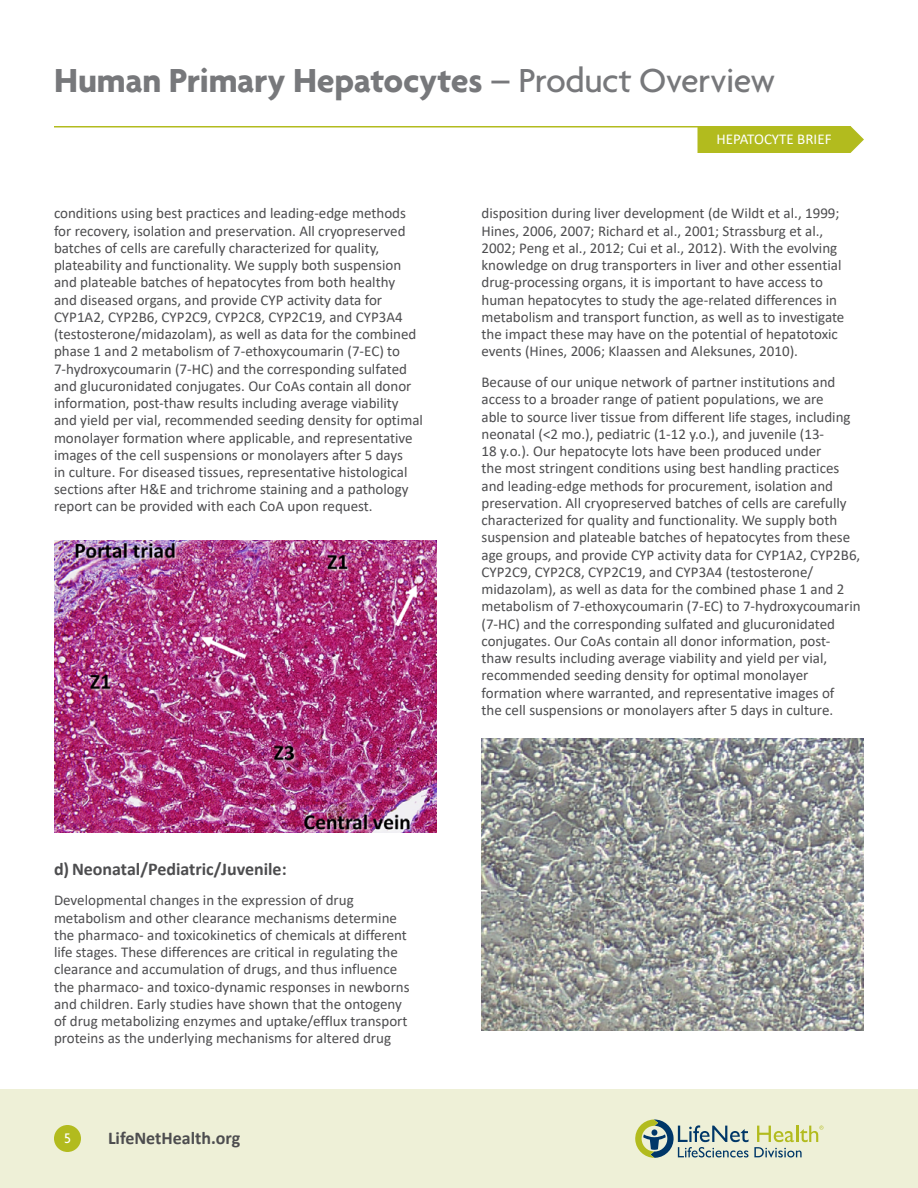
<style>
.page{position:relative;width:918px;height:1188px;background:#fff}
.page>*{position:absolute;margin:0;border:0;box-sizing:border-box;transform-origin:0 0}
.t1{font:700 36px "Agenda";letter-spacing:-.01em;color:#77787b}
.t2{font:700 18px "Calibri";color:#4d4d4f}
.t3{font:15px/17.2px "Calibri";color:#4d4d4f}
.t4{font:15px "Calibri";color:#fff}
.t5{font:500 15px "Agenda";color:#fff}
.s1{font-weight:500}
</style>
<div class="page">
<div style="left:0;top:1089px;width:918px;height:99px;background:#eef0d7"></div>
<svg style="left:635px;top:1119px;width:188px;height:39px"></svg>
<div style="left:697px;top:126px;width:167px;height:27px;background:#b2bb1e"></div>
<div style="left:54px;top:1125px;width:27px;height:27px;background:#b2bb1e;border-radius:50%"></div>
<hr style="left:54px;top:126px;width:796px;height:2px;background:#b2bb1e">
<img style="left:54px;top:540px;width:382px;height:292px">
<img style="left:482px;top:738px;width:382px;height:292px">
<h1 class="t1" style="left:54px;top:58px;width:723px">Human Primary Hepatocytes <span class="s1">– Product Overview</span></h1>
<p class="t3" style="left:54px;top:204px;width:371px">conditions using best practices and leading-edge methods for recovery, isolation and preservation. All cryopreserved batches of cells are carefully characterized for quality, plateability and functionality. We supply both suspension and plateable batches of hepatocytes from both healthy<br>and diseased organs, and provide CYP activity data for CYP1A2, CYP2B6, CYP2C9, CYP2C8, CYP2C19, and CYP3A4 (testosterone/midazolam), as well as data for the combined phase 1 and 2 metabolism of 7-ethoxycoumarin (7-EC) to 7-hydroxycoumarin (7-HC) and the corresponding sulfated and glucuronidated conjugates. Our CoAs contain all donor information, post-thaw results including average viability and yield per vial, recommended seeding density for optimal monolayer formation where applicable, and representative images of the cell suspensions or monolayers after 5 days<br>in culture. For diseased tissues, representative histological sections after H&amp;E and trichrome staining and a pathology report can be provided with each CoA upon request.</p>
<p class="t2" style="left:54px;top:856px;width:234px">d)Neonatal/Pediatric/Juvenile:</p>
<p class="t3" style="left:54px;top:891px;width:357px">Developmental changes in the expression of drug metabolism and other clearance mechanisms determine the pharmaco- and toxicokinetics of chemicals at different life stages. These differences are critical in regulating the clearance and accumulation of drugs, and thus influence the pharmaco- and toxico-dynamic responses in newborns and children. Early studies have shown that the ontogeny of drug metabolizing enzymes and uptake/efflux transport proteins as the underlying mechanisms for altered drug</p>
<p class="t5" style="left:64px;top:1129px;width:8px">5</p>
<p class="t2" style="left:108px;top:1126px;width:134px">LifeNetHealth.org</p>
<p class="t4" style="left:716px;top:129px;width:117px">HEPATOCYTE BRIEF</p>
<p class="t3" style="left:482px;top:204px;width:364px">disposition during liver development (de Wildt et al., 1999; Hines, 2006, 2007; Richard et al., 2001; Strassburg et al., 2002; Peng et al., 2012; Cui et al., 2012). With the evolving knowledge on drug transporters in liver and other essential drug-processing organs, it is important to have access to human hepatocytes to study the age-related differences in metabolism and transport function, as well as to investigate the impact these may have on the potential of hepatotoxic events (Hines, 2006; Klaassen and Aleksunes, 2010).</p>
<p class="t3" style="left:482px;top:373px;width:381px">Because of our unique network of partner institutions and access to a broader range of patient populations, we are<br>able to source liver tissue from different life stages, including neonatal (&lt;2 mo.), pediatric (1-12 y.o.), and juvenile (13-<br>18 y.o.). Our hepatocyte lots have been produced under<br>the most stringent conditions using best handling practices and leading-edge methods for procurement, isolation and preservation. All cryopreserved batches of cells are carefully characterized for quality and functionality. We supply both suspension and plateable batches of hepatocytes from these age groups, and provide CYP activity data for CYP1A2, CYP2B6, CYP2C9, CYP2C8, CYP2C19, and CYP3A4 (testosterone/ midazolam), as well as data for the combined phase 1 and 2 metabolism of 7-ethoxycoumarin (7-EC) to 7-hydroxycoumarin (7-HC) and the corresponding sulfated and glucuronidated conjugates. Our CoAs contain all donor information, post&shy;thaw results including average viability and yield per vial, recommended seeding density for optimal monolayer formation where warranted, and representative images of<br>the cell suspensions or monolayers after 5 days in culture.</p>
</div>
